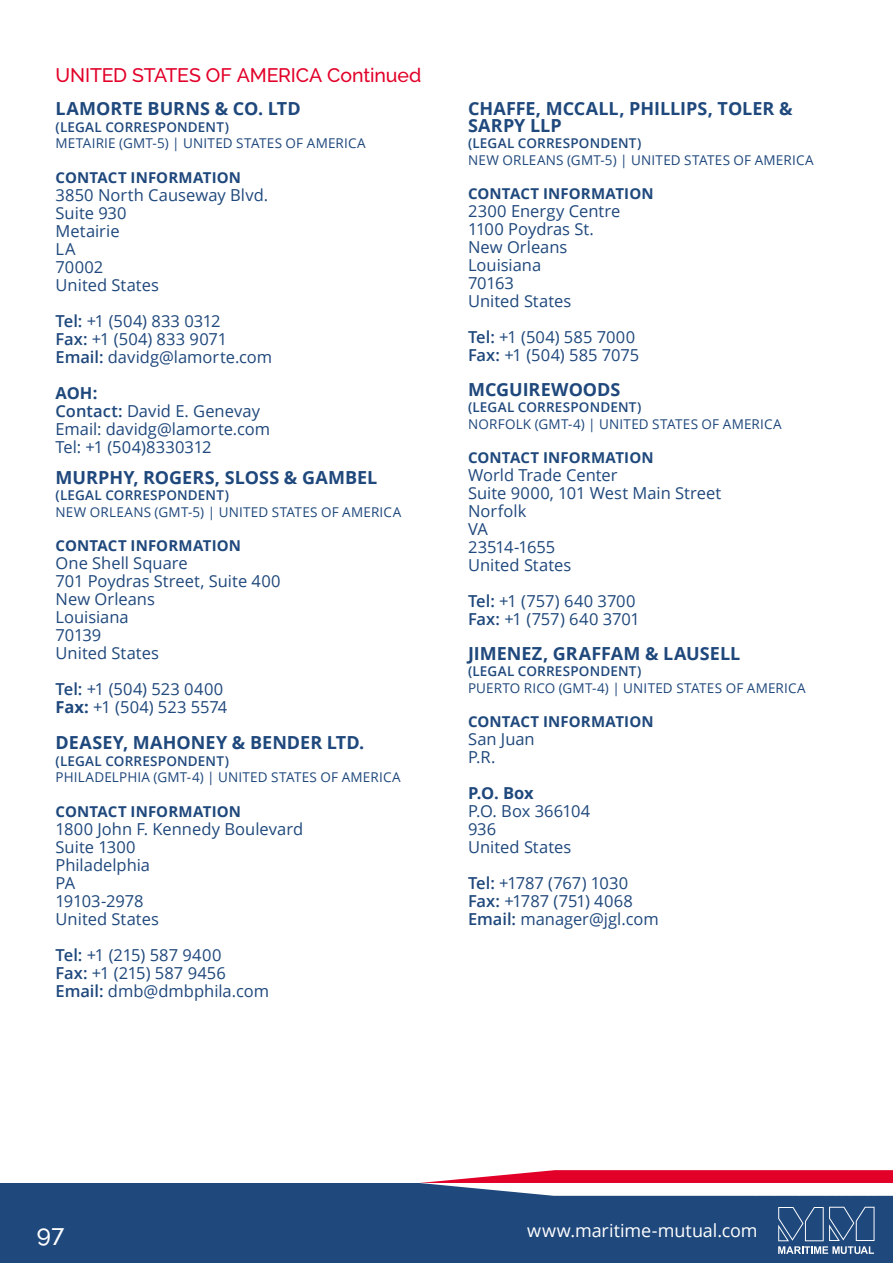
<style>
.page{position:relative;width:893px;height:1263px;background:#fff}
.page>*{position:absolute;margin:0;border:0;box-sizing:border-box;transform-origin:0 0}
.t1{font:500 24px "Raleway";color:#fff}
.body-copy{font:500 19.5px "Raleway";letter-spacing:-.005em;color:#e20029}
.body-copy-2{font:700 18px/16.5px "Open Sans";color:#1f487c}
.t2{font:18px "Open Sans";letter-spacing:-.005em;color:#fff}
.body-copy-3{font:16.5px "Open Sans";color:#1f487c}
.body-copy-4{font:16.5px "Open Sans";letter-spacing:.025em;color:#1f487c}
.body-copy-5{font:700 16.5px "Open Sans";letter-spacing:-.005em;color:#1f487c}
.body-copy-6{font:700 15px "Open Sans";letter-spacing:.01em;color:#1f487c}
.body-copy-7{font:13.5px "Open Sans";letter-spacing:.015em;color:#1f487c}
.body-copy-8{font:600 13.5px "Open Sans";letter-spacing:.015em;color:#1f487c}
.s1{font-weight:600}
.s2{font-weight:700}
</style>
<div class="page">
<div style="left:0;top:1183px;width:893px;height:80px;background:#1f487c"></div>
<svg style="left:778px;top:1207px;width:96px;height:47px"></svg>
<svg style="left:420px;top:1170px;width:473px;height:26px"></svg>
<p class="body-copy" style="left:56px;top:64px;width:367px">UNITED STATES OF AMERICA Continued</p>
<p class="body-copy-2" style="left:56px;top:100px;width:247px">LAMORTE BURNS &amp; CO. LTD</p>
<p class="body-copy-8" style="left:56px;top:117px;width:175px">(LEGAL CORRESPONDENT)</p>
<p class="body-copy-7" style="left:56px;top:134px;width:312px">METAIRIE (GMT-5) | UNITED STATES OF AMERICA</p>
<p class="body-copy-6" style="left:56px;top:167px;width:187px">CONTACT INFORMATION</p>
<p class="body-copy-3" style="left:56px;top:183px;width:214px">3850 North Causeway Blvd.</p>
<p class="body-copy-3" style="left:56px;top:201px;width:73px">Suite 930</p>
<p class="body-copy-3" style="left:56px;top:219px;width:66px">Metairie</p>
<p class="body-copy-3" style="left:56px;top:237px;width:21px">LA</p>
<p class="body-copy-3" style="left:56px;top:255px;width:49px">70002</p>
<p class="body-copy-3" style="left:56px;top:273px;width:105px">United States</p>
<p class="body-copy-3" style="left:56px;top:309px;width:167px"><span class="s1">Tel:</span> +1 (504) 833 0312</p>
<p class="body-copy-3" style="left:56px;top:327px;width:173px"><span class="s1">Fax:</span> +1 (504) 833 9071</p>
<p class="body-copy-3" style="left:56px;top:345px;width:218px"><span class="s1">Email:</span> davidg@lamorte.com</p>
<p class="body-copy-5" style="left:56px;top:381px;width:43px">AOH:</p>
<p class="body-copy-3" style="left:56px;top:399px;width:206px"><span class="s1">Contact:</span> David E. Genevay</p>
<p class="body-copy-3" style="left:56px;top:417px;width:216px">Email: davidg@lamorte.com</p>
<p class="body-copy-3" style="left:56px;top:435px;width:157px">Tel: +1 (504)8330312</p>
<p class="body-copy-2" style="left:56px;top:468px;width:323px">MURPHY, ROGERS, SLOSS &amp; GAMBEL</p>
<p class="body-copy-8" style="left:56px;top:486px;width:175px">(LEGAL CORRESPONDENT)</p>
<p class="body-copy-7" style="left:56px;top:502px;width:347px">NEW ORLEANS (GMT-5) | UNITED STATES OF AMERICA</p>
<p class="body-copy-6" style="left:56px;top:535px;width:187px">CONTACT INFORMATION</p>
<p class="body-copy-3" style="left:56px;top:552px;width:134px">One Shell Square</p>
<p class="body-copy-3" style="left:56px;top:570px;width:227px">701 Poydras Street, Suite 400</p>
<p class="body-copy-3" style="left:56px;top:588px;width:101px">New Orleans</p>
<p class="body-copy-3" style="left:56px;top:606px;width:75px">Louisiana</p>
<p class="body-copy-3" style="left:56px;top:624px;width:47px">70139</p>
<p class="body-copy-3" style="left:56px;top:642px;width:105px">United States</p>
<p class="body-copy-4" style="left:56px;top:678px;width:169px"><span class="s1">Tel:</span> +1 (504) 523 0400</p>
<p class="body-copy-3" style="left:56px;top:696px;width:173px"><span class="s2">Fax:</span> +1 (504) 523 5574</p>
<p class="body-copy-2" style="left:56px;top:734px;width:310px">DEASEY, MAHONEY &amp; BENDER LTD.</p>
<p class="body-copy-8" style="left:56px;top:752px;width:175px">(LEGAL CORRESPONDENT)</p>
<p class="body-copy-7" style="left:56px;top:768px;width:347px">PHILADELPHIA (GMT-4) | UNITED STATES OF AMERICA</p>
<p class="body-copy-6" style="left:56px;top:801px;width:187px">CONTACT INFORMATION</p>
<p class="body-copy-3" style="left:56px;top:818px;width:249px">1800 John F. Kennedy Boulevard</p>
<p class="body-copy-3" style="left:56px;top:836px;width:82px">Suite 1300</p>
<p class="body-copy-3" style="left:56px;top:854px;width:96px">Philadelphia</p>
<p class="body-copy-3" style="left:56px;top:872px;width:21px">PA</p>
<p class="body-copy-3" style="left:56px;top:890px;width:89px">19103-2978</p>
<p class="body-copy-3" style="left:56px;top:908px;width:105px">United States</p>
<p class="body-copy-3" style="left:56px;top:944px;width:167px"><span class="s1">Tel:</span> +1 (215) 587 9400</p>
<p class="body-copy-3" style="left:56px;top:962px;width:172px"><span class="s1">Fax:</span> +1 (215) 587 9456</p>
<p class="body-copy-3" style="left:56px;top:980px;width:215px"><span class="s1">Email:</span> dmb@dmbphila.com</p>
<p class="body-copy-2" style="left:468px;top:100px;width:326px">CHAFFE, MCCALL, PHILLIPS, TOLER &amp;<br>SARPY LLP</p>
<p class="body-copy-8" style="left:468px;top:134px;width:175px">(LEGAL CORRESPONDENT)</p>
<p class="body-copy-7" style="left:468px;top:150px;width:347px">NEW ORLEANS (GMT-5) | UNITED STATES OF AMERICA</p>
<p class="body-copy-6" style="left:468px;top:183px;width:187px">CONTACT INFORMATION</p>
<p class="body-copy-3" style="left:468px;top:200px;width:154px">2300 Energy Centre</p>
<p class="body-copy-3" style="left:468px;top:218px;width:127px">1100 Poydras St.</p>
<p class="body-copy-3" style="left:468px;top:236px;width:101px">New Orleans</p>
<p class="body-copy-3" style="left:468px;top:254px;width:75px">Louisiana</p>
<p class="body-copy-3" style="left:468px;top:272px;width:48px">70163</p>
<p class="body-copy-3" style="left:468px;top:290px;width:105px">United States</p>
<p class="body-copy-3" style="left:468px;top:326px;width:169px"><span class="s1">Tel:</span> +1 (504) 585 7000</p>
<p class="body-copy-3" style="left:468px;top:344px;width:173px"><span class="s1">Fax:</span> +1 (504) 585 7075</p>
<p class="body-copy-2" style="left:468px;top:380px;width:154px">MCGUIREWOODS</p>
<p class="body-copy-8" style="left:468px;top:398px;width:175px">(LEGAL CORRESPONDENT)</p>
<p class="body-copy-7" style="left:468px;top:414px;width:315px">NORFOLK (GMT-4) | UNITED STATES OF AMERICA</p>
<p class="body-copy-6" style="left:468px;top:447px;width:187px">CONTACT INFORMATION</p>
<p class="body-copy-3" style="left:468px;top:464px;width:151px">World Trade Center</p>
<p class="body-copy-3" style="left:468px;top:482px;width:255px">Suite 9000, 101 West Main Street</p>
<p class="body-copy-3" style="left:468px;top:500px;width:60px">Norfolk</p>
<p class="body-copy-3" style="left:468px;top:518px;width:21px">VA</p>
<p class="body-copy-3" style="left:468px;top:536px;width:89px">23514-1655</p>
<p class="body-copy-3" style="left:468px;top:554px;width:105px">United States</p>
<p class="body-copy-3" style="left:468px;top:590px;width:169px"><span class="s1">Tel:</span> +1 (757) 640 3700</p>
<p class="body-copy-3" style="left:468px;top:608px;width:174px"><span class="s1">Fax:</span> +1 (757) 640 3701</p>
<p class="body-copy-2" style="left:468px;top:644px;width:274px">JIMENEZ, GRAFFAM &amp; LAUSELL</p>
<p class="body-copy-8" style="left:468px;top:662px;width:175px">(LEGAL CORRESPONDENT)</p>
<p class="body-copy-7" style="left:468px;top:678px;width:339px">PUERTO RICO (GMT-4) | UNITED STATES OF AMERICA</p>
<p class="body-copy-6" style="left:468px;top:711px;width:187px">CONTACT INFORMATION</p>
<p class="body-copy-3" style="left:468px;top:728px;width:68px">San Juan</p>
<p class="body-copy-3" style="left:468px;top:746px;width:29px">P.R.</p>
<p class="body-copy-5" style="left:468px;top:781px;width:67px">P.O. Box</p>
<p class="body-copy-3" style="left:468px;top:800px;width:124px">P.O. Box 366104</p>
<p class="body-copy-3" style="left:468px;top:818px;width:30px">936</p>
<p class="body-copy-3" style="left:468px;top:836px;width:105px">United States</p>
<p class="body-copy-3" style="left:468px;top:872px;width:162px"><span class="s1">Tel:</span> +1787 (767) 1030</p>
<p class="body-copy-3" style="left:468px;top:890px;width:167px"><span class="s1">Fax:</span> +1787 (751) 4068</p>
<p class="body-copy-3" style="left:468px;top:908px;width:192px"><span class="s1">Email:</span> manager@jgl.com</p>
<h1 class="t1" style="left:37px;top:1220px;width:29px">97</h1>
<p class="t2" style="left:527px;top:1218px;width:232px">www.maritime-mutual.com</p>
</div>
